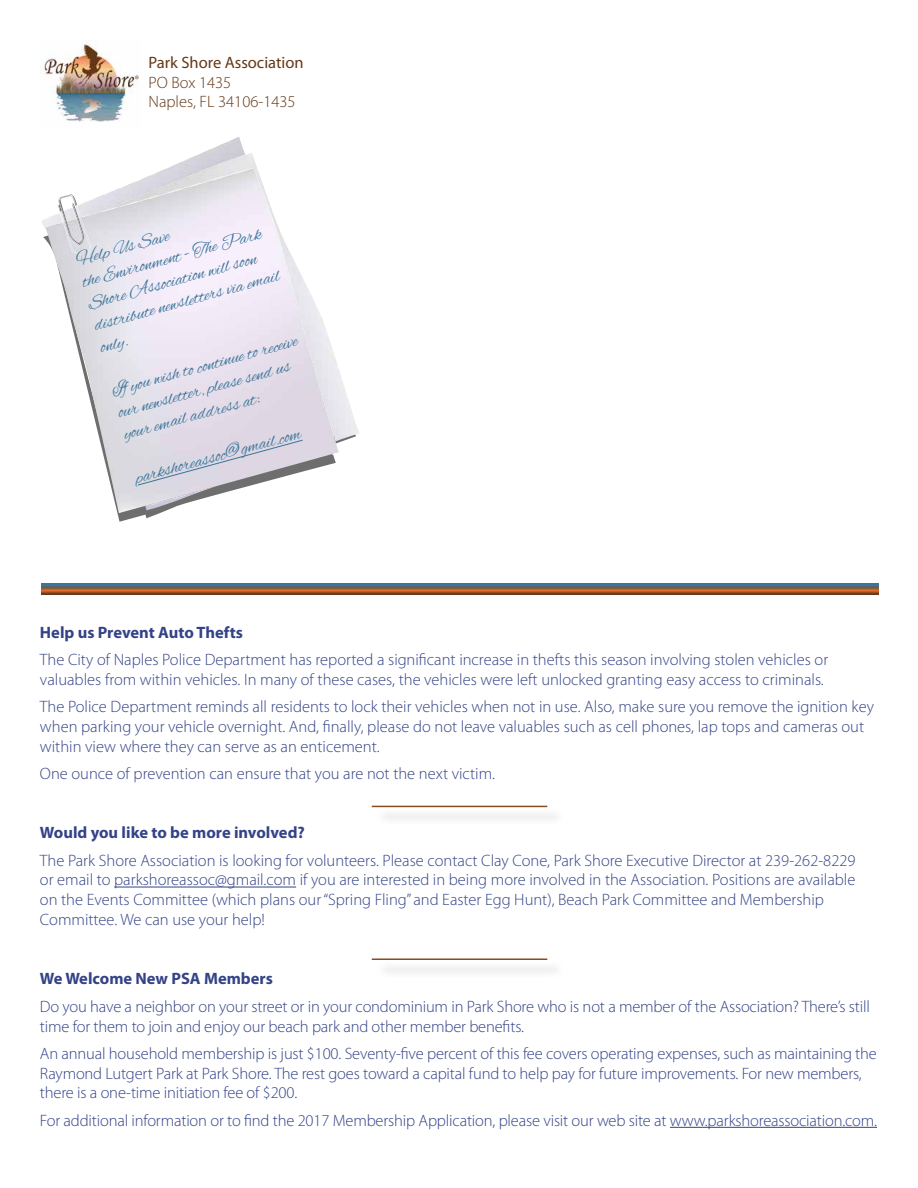
<style>
.page{position:relative;width:918px;height:1188px;background:#fff}
.page>*{position:absolute;margin:0;border:0;box-sizing:border-box;transform-origin:0 0}
.t1{font:18.75px/22.6px "Alex Brush";color:#3b759a}
.t2{font:300 16.5px/19.8px "Myriad Pro";color:#344387}
.t3{font:700 16.5px "Myriad Pro";color:#344387}
.t4{font:300 16.5px/19.8px "Myriad Pro";color:#653817}
.t5{font:16.5px "Myriad Pro";color:#653817}
</style>
<div class="page">
<svg style="left:41px;top:583px;width:837px;height:11px;background:#7d6250"></svg>
<img style="left:42px;top:137px;width:203px;height:91px">
<img style="left:98px;top:153px;width:261px;height:290px">
<img style="left:45px;top:168px;width:294px;height:345px">
<img style="left:81px;top:217px;width:11px;height:41px">
<img style="left:81px;top:217px;width:10px;height:40px">
<img style="left:70px;top:239px;width:16px;height:18px">
<svg style="left:57px;top:195px;width:24px;height:49px"></svg>
<img style="left:63px;top:222px;width:12px;height:31px">
<svg style="left:137px;top:440px;width:166px;height:46px;background:#d1ced8"></svg>
<img style="left:40px;top:40px;width:98px;height:82px">
<svg style="left:135px;top:76px;width:4px;height:3px"></svg>
<hr style="left:114px;top:887px;width:182px;height:1px;background:#344387">
<hr style="left:670px;top:1127px;width:207px;height:1px;background:#344387">
<div style="left:375px;top:808px;width:190px;height:18px;background:#f7f7f7"></div>
<hr style="left:372px;top:806px;width:175px;height:1px;background:#8c4a21">
<div style="left:375px;top:961px;width:190px;height:18px;background:#f7f7f7"></div>
<hr style="left:372px;top:958px;width:175px;height:2px;background:#8c4a21">
<p class="t5" style="left:148px;top:53px;width:157px">Park Shore Association</p>
<p class="t4" style="left:148px;top:73px;width:149px">PO Box 1435<br>Naples, FL 34106-1435</p>
<p class="t1" style="left:74px;top:250px;width:193px;rotate:-15deg">Help Us Save<br>the Environment - The Park<br>Shore Association will soon distribute newsletters via email only.</p>
<p class="t1" style="left:110px;top:381px;width:193px;rotate:-15deg">If you wish to continue to receive our newsletter, please send us your email address at:</p>
<p class="t1" style="left:133px;top:468px;width:172px;rotate:-15deg">parkshoreassoc@gmail.com</p>
<p class="t3" style="left:40px;top:623px;width:204px">Help us Prevent Auto Thefts</p>
<p class="t2" style="left:40px;top:650px;width:790px">The City of Naples Police Department has reported a significant increase in thefts this season involving stolen vehicles or valuables from within vehicles. In many of these cases, the vehicles were left unlocked granting easy access to criminals.</p>
<p class="t2" style="left:40px;top:697px;width:836px">The Police Department reminds all residents to lock their vehicles when not in use. Also, make sure you remove the ignition key when parking your vehicle overnight. And, finally, please do not leave valuables such as cell phones, lap tops and cameras out within view where they can serve as an enticement.</p>
<p class="t2" style="left:40px;top:764px;width:457px">One ounce of prevention can ensure that you are not the next victim.</p>
<p class="t3" style="left:40px;top:823px;width:266px">Would you like to be more involved?</p>
<p class="t2" style="left:40px;top:850px;width:817px">The Park Shore Association is looking for volunteers. Please contact Clay Cone, Park Shore Executive Director at 239-262-8229 or email to parkshoreassoc@gmail.com if you are interested in being more involved in the Association. Positions are available on the Events Committee (which plans our “Spring Fling” and Easter Egg Hunt), Beach Park Committee and Membership Committee. We can use your help!</p>
<p class="t3" style="left:40px;top:970px;width:234px">We Welcome New PSA Members</p>
<p class="t2" style="left:40px;top:997px;width:831px">Do you have a neighbor on your street or in your condominium in Park Shore who is not a member of the Association? There’s still time for them to join and enjoy our beach park and other member benefits.</p>
<p class="t2" style="left:40px;top:1044px;width:838px">An annual household membership is just $100. Seventy-five percent of this fee covers operating expenses, such as maintaining the<br>Raymond Lutgert Park at Park Shore. The rest goes toward a capital fund to help pay for future improvements. For new members, there is a one-time initiation fee of $200.</p>
<p class="t2" style="left:40px;top:1111px;width:839px">For additional information or to find the 2017 Membership Application, please visit our web site at www.parkshoreassociation.com.</p>
</div>
